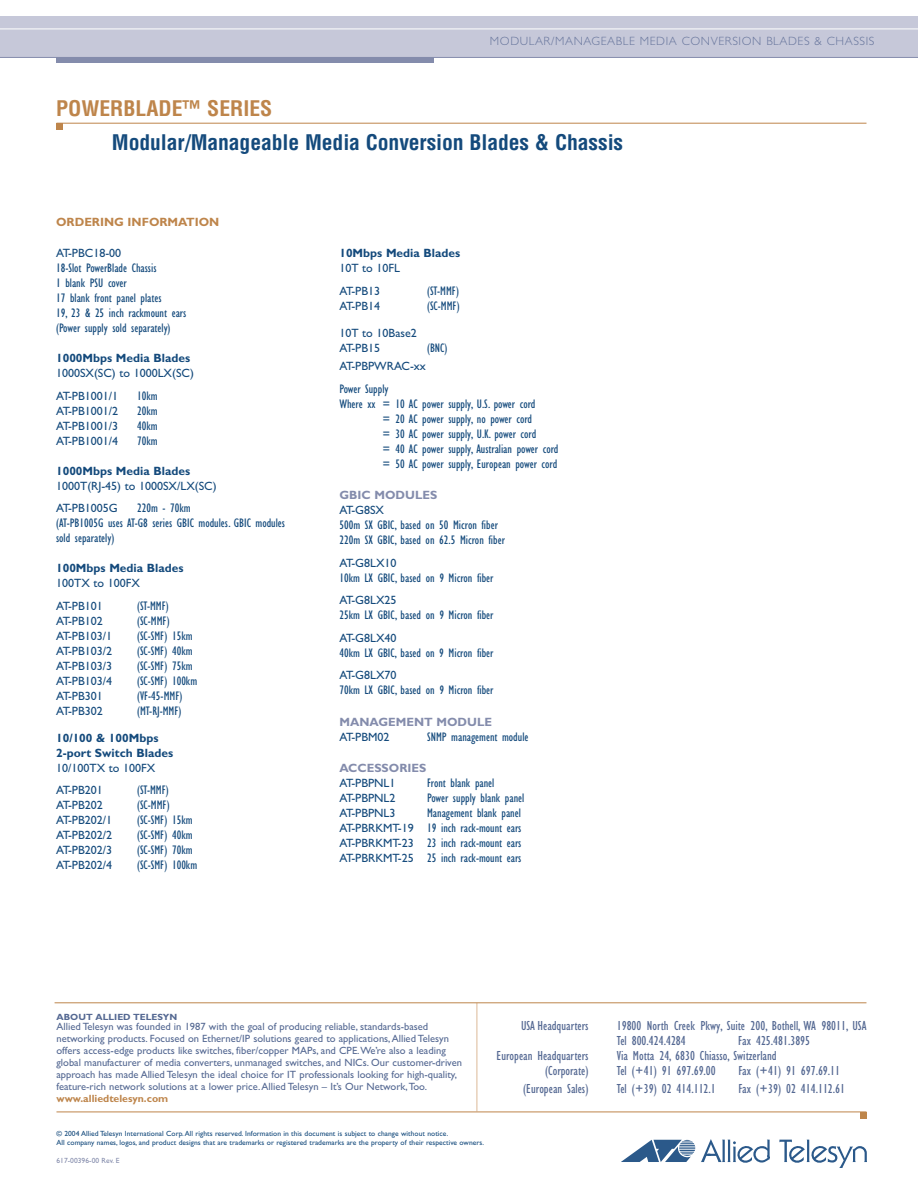
<style>
.page{position:relative;width:918px;height:1188px;background:#fff}
.page>*{position:absolute;margin:0;border:0;box-sizing:border-box;transform-origin:0 0}
.t1{font:700 condensed 21px "Helvetica";letter-spacing:-.005em;color:#144a7c}
.t2{font:700 condensed 21px "Helvetica";color:#be854b}
.t3{font:condensed 13.5px/15px "Gill Sans";color:#546892}
.t4{font:condensed 12.75px/15px "Gill Sans";color:#144a7c}
.t5{font:12px/22.5px "Gill Sans";color:#144a7c}
.t6{font:700 12px/15px "Gill Sans";color:#144a7c}
.t7{font:300 12px "Gill Sans";letter-spacing:.05em;color:#67759c}
.t8{font:700 12px "Gill Sans";color:#848cac}
.t9{font:700 12px "Gill Sans";color:#be854b}
.t10{font:10.5px/12px "Gill Sans";color:#546892}
.t11{font:700 10.5px "Gill Sans";color:#be854b}
.t12{font:700 9px "Gill Sans";color:#546892}
.t13{font:7.5px/9px "Gill Sans";letter-spacing:.005em;color:#144a7c}
.t14{font:7.5px "Gill Sans";letter-spacing:.005em;color:#848cac}
.s1{font-stretch:normal;font-size:12px}
</style>
<div class="page">
<svg style="left:57px;top:124px;width:6px;height:6px"></svg>
<hr style="left:57px;top:123px;width:810px;height:1px;background:#be854b">
<hr style="left:477px;top:1003px;width:1px;height:108px;background:#dcb997">
<svg style="left:622px;top:1140px;width:73px;height:22px"></svg>
<svg style="left:701px;top:1139px;width:69px;height:24px"></svg>
<svg style="left:779px;top:1140px;width:87px;height:28px"></svg>
<div style="left:860px;top:1112px;width:6px;height:7px;background:#be854b"></div>
<div style="left:0;top:16px;width:918px;height:41px;background:#c6c8d9"></div>
<hr style="left:55px;top:1002px;width:811px;height:1px;background:#be854b">
<hr style="left:56px;top:1112px;width:810px;height:1px;background:#be854b">
<div style="left:56px;top:57px;width:378px;height:6px;background:#848cac"></div>
<hr style="left:0;top:57px;width:918px;height:1px;background:#848cac">
<hr style="left:0;top:29px;width:918px;height:1px;background:#fff">
<p class="t7" style="left:490px;top:37px;width:386px">MODULAR/MANAGEABLE MEDIA CONVERSION BLADES &amp; CHASSIS</p>
<h1 class="t2" style="left:56px;top:96px;width:218px">POWERBLADE™ SERIES</h1>
<h1 class="t1" style="left:112px;top:130px;width:513px">Modular/Manageable Media Conversion Blades &amp; Chassis</h1>
<p class="t9" style="left:56px;top:217px;width:165px">ORDERING INFORMATION</p>
<p class="t5" style="left:56px;top:242px;width:67px">AT-PBC18-00</p>
<p class="t4" style="left:56px;top:262px;width:132px">18-Slot PowerBlade Chassis<br>1 blank PSU cover<br>17 blank front panel plates<br>19, 23 &amp; 25 inch rackmount ears (Power supply sold separately)</p>
<p class="t6" style="left:56px;top:352px;width:136px">1000Mbps Media Blades</p>
<p class="t5" style="left:56px;top:362px;width:139px">1000SX(SC) to 1000LX(SC)<br>AT-PB1001/1</p>
<p class="t4" style="left:137px;top:389px;width:22px">10km</p>
<p class="t5" style="left:56px;top:399px;width:64px">AT-PB1001/2</p>
<p class="t4" style="left:137px;top:404px;width:22px">20km</p>
<p class="t5" style="left:56px;top:414px;width:64px">AT-PB1001/3</p>
<p class="t4" style="left:137px;top:419px;width:22px">40km</p>
<p class="t5" style="left:56px;top:429px;width:64px">AT-PB1001/4</p>
<p class="t4" style="left:137px;top:434px;width:22px">70km</p>
<p class="t6" style="left:56px;top:464px;width:136px">1000Mbps Media Blades</p>
<p class="t5" style="left:56px;top:474px;width:162px">1000T(RJ-45) to 1000SX/LX(SC)<br>AT-PB1005G</p>
<p class="t4" style="left:56px;top:502px;width:231px;text-indent:81px">220m - 70km<br>(AT-PB1005G uses AT-G8 series GBIC modules. GBIC modules sold separately)</p>
<p class="t6" style="left:56px;top:562px;width:129px">100Mbps Media Blades</p>
<p class="t5" style="left:56px;top:572px;width:85px">100TX to 100FX<br>AT-PB101</p>
<p class="t4" style="left:137px;top:599px;width:33px">(ST-MMF)</p>
<p class="t5" style="left:56px;top:609px;width:48px">AT-PB102</p>
<p class="t4" style="left:137px;top:614px;width:34px">(SC-MMF)</p>
<p class="t5" style="left:56px;top:624px;width:58px">AT-PB103/1</p>
<p class="t4" style="left:137px;top:629px;width:57px">(SC-SMF) 15km</p>
<p class="t5" style="left:56px;top:639px;width:58px">AT-PB103/2</p>
<p class="t4" style="left:137px;top:644px;width:57px">(SC-SMF) 40km</p>
<p class="t5" style="left:56px;top:654px;width:58px">AT-PB103/3</p>
<p class="t4" style="left:137px;top:659px;width:57px">(SC-SMF) 75km</p>
<p class="t5" style="left:56px;top:669px;width:58px">AT-PB103/4</p>
<p class="t4" style="left:137px;top:674px;width:62px">(SC-SMF) 100km</p>
<p class="t5" style="left:56px;top:684px;width:48px">AT-PB301</p>
<p class="t4" style="left:137px;top:689px;width:47px">(VF-45-MMF)</p>
<p class="t5" style="left:56px;top:699px;width:48px">AT-PB302</p>
<p class="t4" style="left:137px;top:704px;width:46px">(MT-RJ-MMF)</p>
<p class="t6" style="left:56px;top:731px;width:119px">10/100 &amp; 100Mbps<br>2-port Switch Blades</p>
<p class="t5" style="left:56px;top:756px;width:101px">10/100TX to 100FX<br>AT-PB201</p>
<p class="t4" style="left:137px;top:784px;width:33px">(ST-MMF)</p>
<p class="t5" style="left:56px;top:794px;width:48px">AT-PB202</p>
<p class="t4" style="left:137px;top:799px;width:34px">(SC-MMF)</p>
<p class="t5" style="left:56px;top:809px;width:58px">AT-PB202/1</p>
<p class="t4" style="left:137px;top:814px;width:57px">(SC-SMF) 15km</p>
<p class="t5" style="left:56px;top:824px;width:58px">AT-PB202/2</p>
<p class="t4" style="left:137px;top:829px;width:57px">(SC-SMF) 40km</p>
<p class="t5" style="left:56px;top:839px;width:58px">AT-PB202/3</p>
<p class="t4" style="left:137px;top:844px;width:57px">(SC-SMF) 70km</p>
<p class="t5" style="left:56px;top:854px;width:58px">AT-PB202/4</p>
<p class="t4" style="left:137px;top:859px;width:62px">(SC-SMF) 100km</p>
<p class="t6" style="left:339px;top:247px;width:122px">10Mbps Media Blades</p>
<p class="t5" style="left:339px;top:257px;width:62px">10T to 10FL<br>AT-PB13</p>
<p class="t4" style="left:427px;top:284px;width:33px">(ST-MMF)</p>
<p class="t5" style="left:339px;top:294px;width:42px">AT-PB14</p>
<p class="t4" style="left:427px;top:299px;width:34px">(SC-MMF)</p>
<p class="t5" style="left:339px;top:325px;width:79px;line-height:15px">10T to 10Base2<br>AT-PB15</p>
<p class="t4" style="left:427px;top:341px;width:22px">(BNC)</p>
<p class="t5" style="left:339px;top:355px;width:88px">AT-PBPWRAC-xx</p>
<p class="t4" style="left:339px;top:382px;width:51px">Power Supply</p>
<p class="t4" style="left:339px;top:397px;width:198px">Where xx = 10 AC power supply, U.S. power cord</p>
<p class="t4" style="left:382px;top:412px;width:151px">= 20 AC power supply, no power cord</p>
<p class="t4" style="left:382px;top:427px;width:155px">= 30 AC power supply, U.K. power cord</p>
<p class="t4" style="left:382px;top:442px;width:178px">= 40 AC power supply, Australian power cord</p>
<p class="t4" style="left:382px;top:457px;width:177px">= 50 AC power supply, European power cord</p>
<p class="t8" style="left:339px;top:491px;width:99px">GBIC MODULES</p>
<p class="t5" style="left:339px;top:499px;width:46px">AT-G8SX</p>
<p class="t4" style="left:339px;top:519px;width:167px">500m SX GBIC, based on 50 Micron fiber<br>220m SX GBIC, based on 62.5 Micron fiber</p>
<p class="t5" style="left:339px;top:552px;width:59px">AT-G8LX10</p>
<p class="t4" style="left:339px;top:571px;width:156px">10km LX GBIC, based on 9 Micron fiber</p>
<p class="t5" style="left:339px;top:589px;width:59px">AT-G8LX25</p>
<p class="t4" style="left:339px;top:609px;width:156px">25km LX GBIC, based on 9 Micron fiber</p>
<p class="t5" style="left:339px;top:627px;width:59px">AT-G8LX40</p>
<p class="t4" style="left:339px;top:646px;width:155px">40km LX GBIC, based on 9 Micron fiber</p>
<p class="t5" style="left:339px;top:664px;width:59px">AT-G8LX70</p>
<p class="t4" style="left:339px;top:684px;width:156px">70km LX GBIC, based on 9 Micron fiber</p>
<p class="t8" style="left:339px;top:717px;width:154px">MANAGEMENT MODULE</p>
<p class="t5" style="left:339px;top:726px;width:52px">AT-PBM02</p>
<p class="t4" style="left:427px;top:730px;width:103px">SNMP management module</p>
<p class="t8" style="left:339px;top:764px;width:88px">ACCESSORIES</p>
<p class="t5" style="left:339px;top:772px;width:58px">AT-PBPNL1</p>
<p class="t4" style="left:427px;top:777px;width:69px">Front blank panel</p>
<p class="t5" style="left:339px;top:787px;width:58px">AT-PBPNL2</p>
<p class="t4" style="left:427px;top:792px;width:99px">Power supply blank panel</p>
<p class="t5" style="left:339px;top:802px;width:58px">AT-PBPNL3</p>
<p class="t4" style="left:339px;top:807px;width:184px;text-align:justify;text-indent:88px">Management blank panel <span class="s1">AT-PBRKMT-19</span> 19 inch rack-mount ears <span class="s1">AT-PBRKMT-23</span> 23 inch rack-mount ears <span class="s1">AT-PBRKMT-25</span> 25 inch rack-mount ears</p>
<p class="t12" style="left:56px;top:1013px;width:122px">ABOUT ALLIED TELESYN</p>
<p class="t10" style="left:56px;top:1021px;width:407px">Allied Telesyn was founded in 1987 with the goal of producing reliable, standards-based networking products. Focused on Ethernet/IP solutions geared to applications,Allied Telesyn offers access-edge products like switches, fiber/copper MAPs, and CPE.We’re also a leading global manufacturer of media converters, unmanaged switches, and NICs. Our customer-driven approach has made Allied Telesyn the ideal choice for IT professionals looking for high-quality, feature-rich network solutions at a lower price.Allied Telesyn – It’s Our Network,Too.</p>
<p class="t11" style="left:56px;top:1095px;width:113px">www.alliedtelesyn.com</p>
<p class="t13" style="left:56px;top:1129px;width:429px">© 2004 Allied Telesyn International Corp.All rights reserved. Information in this document is subject to change without notice.<br>All company names, logos, and product designs that are trademarks or registered trademarks are the property of their respective owners.</p>
<p class="t14" style="left:56px;top:1156px;width:65px">617-00396-00 Rev. E</p>
<p class="t3" style="left:521px;top:1020px;width:69px">USA Headquarters</p>
<p class="t3" style="left:617px;top:1020px;width:251px">19800 North Creek Pkwy, Suite 200, Bothell, WA 98011, USA<br>Tel 800.424.4284</p>
<p class="t3" style="left:738px;top:1035px;width:73px">Fax 425.481.3895</p>
<p class="t3" style="left:497px;top:1050px;width:93px">European Headquarters</p>
<p class="t3" style="left:617px;top:1050px;width:161px">Via Motta 24, 6830 Chiasso, Switzerland</p>
<p class="t3" style="left:545px;top:1065px;width:45px">(Corporate)</p>
<p class="t3" style="left:617px;top:1065px;width:101px">Tel (+41) 91 697.69.00</p>
<p class="t3" style="left:738px;top:1065px;width:103px">Fax (+41) 91 697.69.11</p>
<p class="t3" style="left:523px;top:1083px;width:67px">(European Sales)</p>
<p class="t3" style="left:617px;top:1083px;width:101px">Tel (+39) 02 414.112.1</p>
<p class="t3" style="left:738px;top:1083px;width:108px">Fax (+39) 02 414.112.61</p>
</div>
